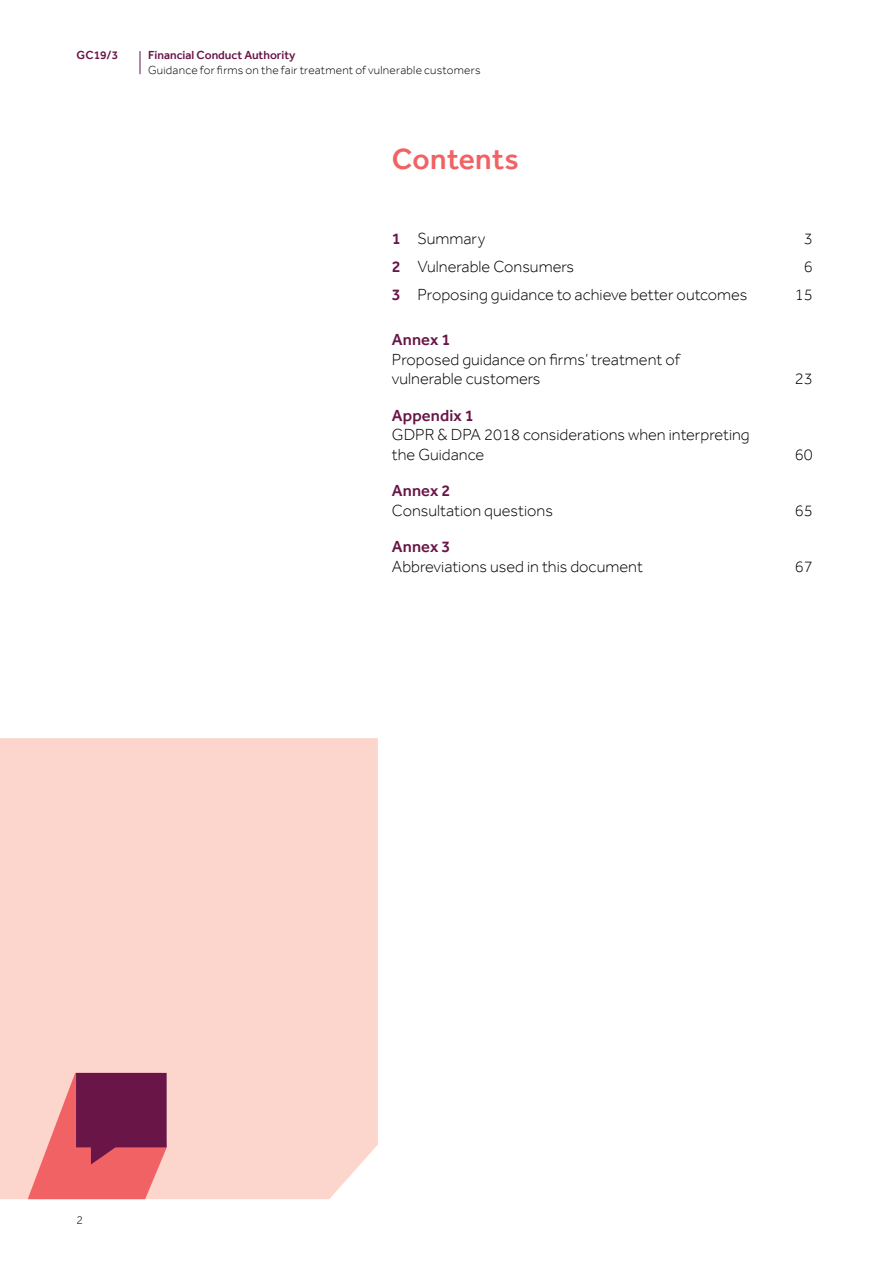
<style>
.page{position:relative;width:893px;height:1263px;background:#fff}
.page>*{position:absolute;margin:0;border:0;box-sizing:border-box;transform-origin:0 0}
.t1{font:500 30px "Effra";letter-spacing:.01em;color:#f16264}
.t2{font:300 16.5px/19.5px "Effra";color:#000}
.t3{font:500 16.5px "Effra";letter-spacing:.005em;color:#691547}
.t4{font:300 12px "Effra";letter-spacing:.02em;color:#000}
.t5{font:500 12px "Effra";color:#691547}
.s1{font-weight:500;color:#691547}
</style>
<div class="page">
<div style="left:0;top:738px;width:378px;height:461px;background:#fcd5cd"></div>
<svg style="left:28px;top:1073px;width:139px;height:126px;background:#bd5a6d"></svg>
<svg style="left:140px;top:51px;width:1px;height:23px"></svg>
<p class="t5" style="left:77px;top:48px;width:43px">GC19/3</p>
<p class="t5" style="left:148px;top:48px;width:149px">Financial Conduct Authority</p>
<p class="t4" style="left:148px;top:63px;width:334px">Guidance for firms on the fair treatment of vulnerable customers</p>
<h1 class="t1" style="left:392px;top:141px;width:128px">Contents</h1>
<p class="t2" style="left:392px;top:229px;width:95px"><span class="s1">1</span> Summary</p>
<p class="t2" style="left:804px;top:229px;width:10px">3</p>
<p class="t2" style="left:392px;top:257px;width:184px"><span class="s1">2</span> Vulnerable Consumers</p>
<p class="t2" style="left:804px;top:257px;width:10px">6</p>
<p class="t2" style="left:392px;top:285px;width:357px"><span class="s1">3</span> Proposing guidance to achieve better outcomes</p>
<p class="t2" style="left:795px;top:285px;width:19px">15</p>
<p class="t3" style="left:392px;top:330px;width:60px">Annex 1</p>
<p class="t2" style="left:392px;top:349px;width:289px">Proposed guidance on firms’ treatment of vulnerable customers</p>
<p class="t2" style="left:795px;top:369px;width:19px">23</p>
<p class="t3" style="left:392px;top:405px;width:83px">Appendix 1</p>
<p class="t2" style="left:392px;top:425px;width:359px">GDPR &amp; DPA 2018 considerations when interpreting the Guidance</p>
<p class="t2" style="left:795px;top:444px;width:19px">60</p>
<p class="t4" style="left:77px;top:1213px;width:8px">2</p>
<p class="t3" style="left:392px;top:481px;width:60px">Annex 2</p>
<p class="t2" style="left:392px;top:500px;width:163px">Consultation questions</p>
<p class="t2" style="left:795px;top:500px;width:19px">65</p>
<p class="t3" style="left:392px;top:537px;width:60px">Annex 3</p>
<p class="t2" style="left:392px;top:556px;width:253px">Abbreviations used in this document</p>
<p class="t2" style="left:795px;top:556px;width:19px">67</p>
</div>
